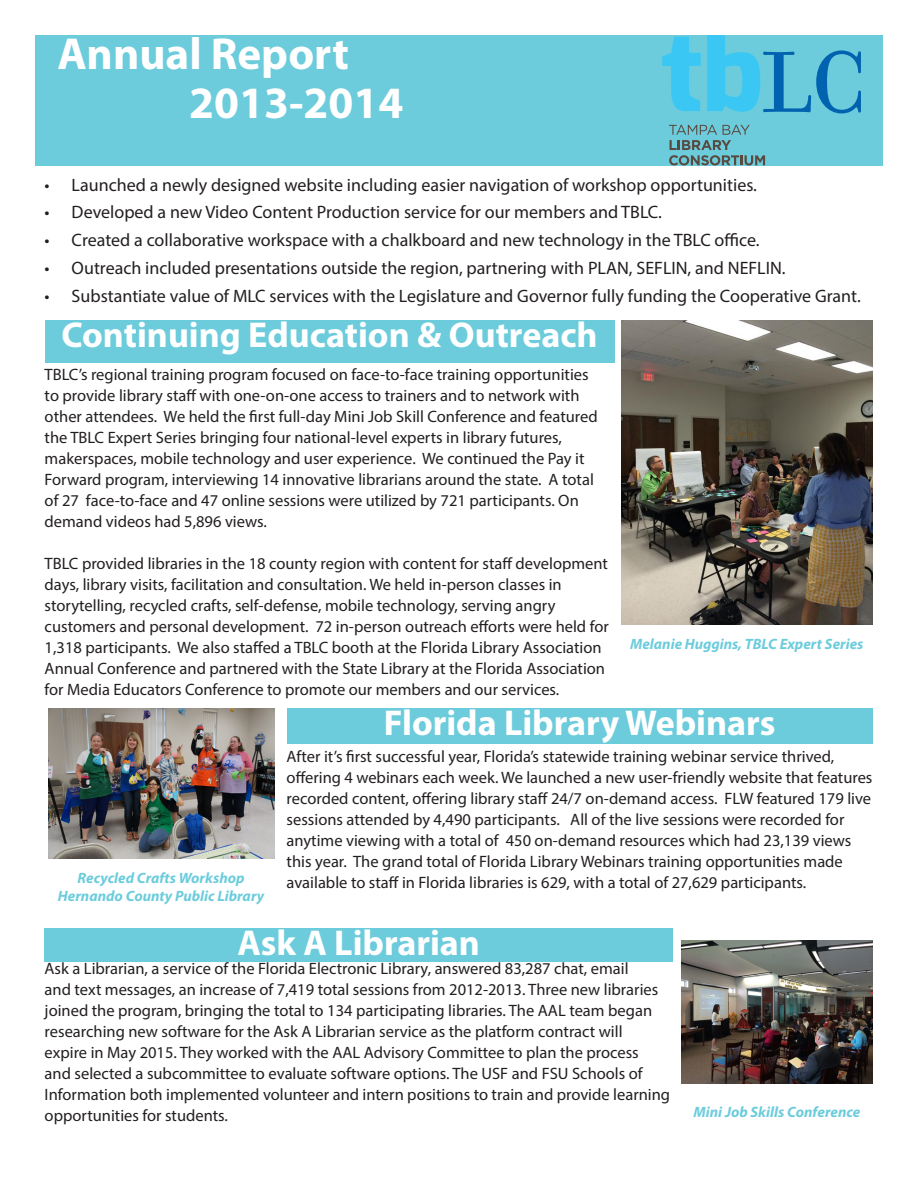
<style>
.page{position:relative;width:918px;height:1188px;background:#fff}
.page>*{position:absolute;margin:0;border:0;box-sizing:border-box;transform-origin:0 0}
.Masthead{font:700 45px "Myriad Pro";color:#fff}
.t1{font:700 36px "Myriad Pro";color:#fff}
.t2{font:18px "Myriad Pro";color:#231f20}
.Body{font:16.5px/21px "Myriad Pro";color:#231f20}
.t3{font:italic 700 15px "Myriad Pro";color:#6cccdc}
</style>
<div class="page">
<div style="left:35px;top:35px;width:847px;height:130px;background:#6cccdc"></div>
<svg style="left:662px;top:37px;width:39px;height:74px"></svg>
<svg style="left:707px;top:35px;width:154px;height:78px"></svg>
<svg style="left:669px;top:125px;width:96px;height:40px"></svg>
<div style="left:45px;top:320px;width:570px;height:43px;background:#6cccdc"></div>
<div style="left:287px;top:708px;width:586px;height:36px;background:#6cccdc"></div>
<div style="left:45px;top:928px;width:628px;height:34px;background:#6cccdc"></div>
<img style="left:621px;top:320px;width:252px;height:304px">
<img style="left:48px;top:708px;width:226px;height:151px">
<img style="left:681px;top:940px;width:192px;height:143px">
<p class="Masthead" style="left:57px;top:24px;width:293px">Annual Report</p>
<p class="Masthead" style="left:189px;top:74px;width:216px">2013-2014</p>
<p class="t2" style="left:45px;top:173px;width:714px">• Launched a newly designed website including easier navigation of workshop opportunities.</p>
<p class="t2" style="left:45px;top:201px;width:619px">• Developed a new Video Content Production service for our members and TBLC.</p>
<p class="t2" style="left:45px;top:229px;width:716px">• Created a collaborative workspace with a chalkboard and new technology in the TBLC office.</p>
<p class="t2" style="left:45px;top:257px;width:742px">• Outreach included presentations outside the region, partnering with PLAN, SEFLIN, and NEFLIN.</p>
<p class="t2" style="left:45px;top:284px;width:818px">• Substantiate value of MLC services with the Legislature and Governor fully funding the Cooperative Grant.</p>
<p class="t1" style="left:61px;top:312px;width:538px">Continuing Education &amp; Outreach</p>
<p class="Body" style="left:45px;top:363px;width:555px">TBLC’s regional training program focused on face-to-face training opportunities to provide library staff with one-on-one access to trainers and to network with other attendees. We held the first full-day Mini Job Skill Conference and featured the TBLC Expert Series bringing four national-level experts in library futures, makerspaces, mobile technology and user experience. We continued the Pay it Forward program, interviewing 14 innovative librarians around the state. A total of 27 face-to-face and 47 online sessions were utilized by 721 participants. On demand videos had 5,896 views.</p>
<p class="Body" style="left:45px;top:552px;width:566px">TBLC provided libraries in the 18 county region with content for staff development days, library visits, facilitation and consultation. We held in-person classes in storytelling, recycled crafts, self-defense, mobile technology, serving angry customers and personal development. 72 in-person outreach efforts were held for 1,318 participants. We also staffed a TBLC booth at the Florida Library Association Annual Conference and partnered with the State Library at the Florida Association for Media Educators Conference to promote our members and our services.</p>
<p class="t3" style="left:630px;top:634px;width:235px">Melanie Huggins, TBLC Expert Series</p>
<p class="t3" style="left:78px;top:868px;width:169px">Recycled Crafts Workshop</p>
<p class="t3" style="left:58px;top:886px;width:208px">Hernando County Public Library</p>
<p class="t1" style="left:384px;top:700px;width:393px">Florida Library Webinars</p>
<p class="Body" style="left:287px;top:746px;width:587px">After it’s first successful year, Florida’s statewide training webinar service thrived, offering 4 webinars each week. We launched a new user-friendly website that features recorded content, offering library staff 24/7 on-demand access. FLW featured 179 live sessions attended by 4,490 participants. All of the live sessions were recorded for anytime viewing with a total of 450 on-demand resources which had 23,139 views this year. The grand total of Florida Library Webinars training opportunities made available to staff in Florida libraries is 629, with a total of 27,629 participants.</p>
<p class="t1" style="left:237px;top:920px;width:244px">Ask A Librarian</p>
<p class="Body" style="left:45px;top:958px;width:627px">Ask a Librarian, a service of the Florida Electronic Library, answered 83,287 chat, email<br>and text messages, an increase of 7,419 total sessions from 2012-2013. Three new libraries joined the program, bringing the total to 134 participating libraries. The AAL team began researching new software for the Ask A Librarian service as the platform contract will<br>expire in May 2015. They worked with the AAL Advisory Committee to plan the process<br>and selected a subcommittee to evaluate software options. The USF and FSU Schools of Information both implemented volunteer and intern positions to train and provide learning opportunities for students.</p>
<p class="t3" style="left:694px;top:1102px;width:168px">Mini Job Skills Conference</p>
</div>
